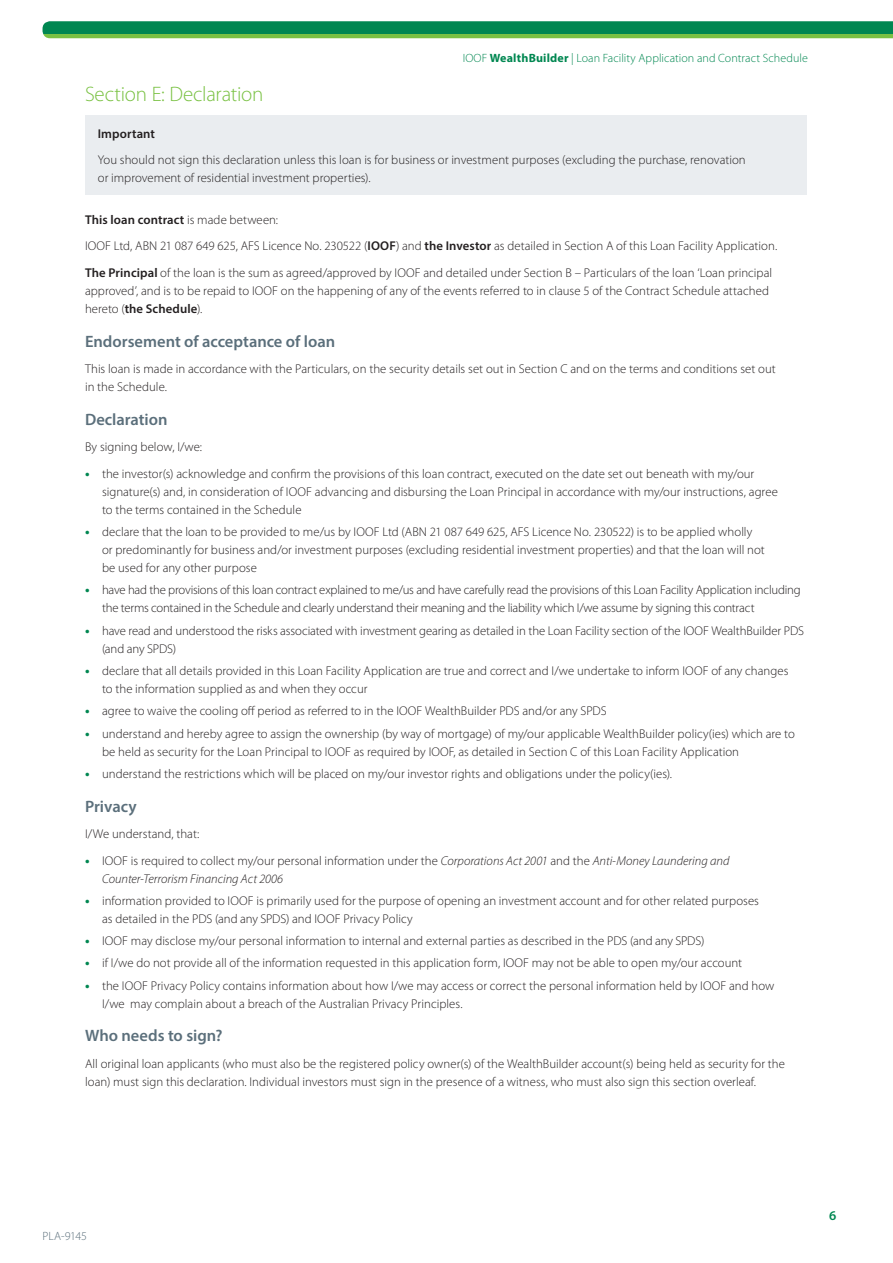
<style>
.page{position:relative;width:893px;height:1263px;background:#fff}
.page>*{position:absolute;margin:0;border:0;box-sizing:border-box;transform-origin:0 0}
.t1{font:300 21px "Myriad Pro";letter-spacing:-.01em;color:#79c142}
.t2{font:600 16.5px "Myriad Pro";color:#5b6f7b}
.t3{font:600 13.5px "Myriad Pro";color:#008751}
.t4{font:300 12.75px/18px "Myriad Pro";color:#231f20}
.t5{font:300 12.75px/18px "Myriad Pro";letter-spacing:-.02em;color:#231f20}
.t6{font:italic 300 12.75px/18px "Myriad Pro";color:#231f20}
.t7{font:600 12.75px "Myriad Pro";letter-spacing:.01em;color:#231f20}
.t8{font:300 12px "Myriad Pro";letter-spacing:.005em;color:#008751}
.t9{font:300 12px "Myriad Pro";letter-spacing:-.025em;color:#5b6f7b}
.s1{font-weight:700}
.s2{font-weight:600}
.s3{font-weight:700;font-size:13.5px;color:#008751}
.s4{font-weight:700;font-style:normal;font-size:13.5px;color:#008751}
.s5{font-style:normal}
</style>
<div class="page">
<svg style="left:43px;top:21px;width:850px;height:17px;background:#209650"></svg>
<div style="left:85px;top:115px;width:721px;height:80px;background:#eaedf0"></div>
<p class="t8" style="left:463px;top:51px;width:347px">IOOF <span class="s1">WealthBuilder</span> | Loan Facility Application and Contract Schedule</p>
<h1 class="t1" style="left:85px;top:81px;width:180px">Section E: Declaration</h1>
<p class="t7" style="left:98px;top:125px;width:59px">Important</p>
<p class="t4" style="left:98px;top:151px;width:649px">You should not sign this declaration unless this loan is for business or investment purposes (excluding the purchase, renovation or improvement of residential investment properties).</p>
<p class="t4" style="left:85px;top:206px;width:694px;line-height:26.5px"><span class="s2">This loan contract</span> is made between:<br>IOOF Ltd, ABN 21 087 649 625, AFS Licence No. 230522 (<span class="s2">IOOF</span>) and <span class="s2">the Investor</span> as detailed in Section A of this Loan Facility Application.<br><span class="s2">The Principal</span> of the loan is the sum as agreed/approved by IOOF and detailed under Section B – Particulars of the loan ‘Loan principal</p>
<p class="t4" style="left:85px;top:282px;width:685px">approved’, and is to be repaid to IOOF on the happening of any of the events referred to in clause 5 of the Contract Schedule attached hereto (<span class="s2">the Schedule</span>).</p>
<p class="t2" style="left:85px;top:331px;width:252px">Endorsement of acceptance of loan</p>
<p class="t4" style="left:85px;top:360px;width:692px">This loan is made in accordance with the Particulars, on the security details set out in Section C and on the terms and conditions set out in the Schedule.</p>
<p class="t2" style="left:85px;top:409px;width:84px">Declaration</p>
<p class="t4" style="left:85px;top:438px;width:119px">By signing below, I/we:</p>
<p class="t4" style="left:102px;top:465px;width:677px;text-indent:-17px"><span class="s3">•</span> the investor(s) acknowledge and confirm the provisions of this loan contract, executed on the date set out beneath with my/our signature(s) and, in consideration of IOOF advancing and disbursing the Loan Principal in accordance with my/our instructions, agree to the terms contained in the Schedule</p>
<p class="t4" style="left:102px;top:523px;width:664px;text-indent:-17px"><span class="s3">•</span> declare that the loan to be provided to me/us by IOOF Ltd (ABN 21 087 649 625, AFS Licence No. 230522) is to be applied wholly or predominantly for business and/or investment purposes (excluding residential investment properties) and that the loan will not be used for any other purpose</p>
<p class="t5" style="left:102px;top:581px;width:700px;text-indent:-17px"><span class="s3">•</span> have had the provisions of this loan contract explained to me/us and have carefully read the provisions of this Loan Facility Application including the terms contained in the Schedule and clearly understand their meaning and the liability which I/we assume by signing this contract</p>
<p class="t4" style="left:102px;top:621px;width:703px;text-indent:-17px"><span class="s3">•</span> have read and understood the risks associated with investment gearing as detailed in the Loan Facility section of the IOOF WealthBuilder PDS (and any SPDS)</p>
<p class="t4" style="left:102px;top:662px;width:688px;text-indent:-17px"><span class="s3">•</span> declare that all details provided in this Loan Facility Application are true and correct and I/we undertake to inform IOOF of any changes to the information supplied as and when they occur</p>
<p class="t4" style="left:85px;top:702px;width:523px"><span class="s3">•</span> agree to waive the cooling off period as referred to in the IOOF WealthBuilder PDS and/or any SPDS</p>
<p class="t4" style="left:102px;top:724px;width:694px;text-indent:-17px"><span class="s3">•</span> understand and hereby agree to assign the ownership (by way of mortgage) of my/our applicable WealthBuilder policy(ies) which are to be held as security for the Loan Principal to IOOF as required by IOOF, as detailed in Section C of this Loan Facility Application</p>
<p class="t4" style="left:85px;top:764px;width:588px"><span class="s3">•</span> understand the restrictions which will be placed on my/our investor rights and obligations under the policy(ies).</p>
<p class="t2" style="left:85px;top:795px;width:53px">Privacy</p>
<p class="t4" style="left:85px;top:825px;width:116px">I/We understand, that:</p>
<p class="t6" style="left:102px;top:851px;width:629px;text-indent:-17px"><span class="s4">•</span> <span class="s5">IOOF is required to collect my/our personal information under the</span> Corporations Act 2001 <span class="s5">and the</span> Anti-Money Laundering and<br>Counter-Terrorism Financing Act 2006</p>
<p class="t4" style="left:102px;top:891px;width:658px;text-indent:-17px"><span class="s3">•</span> information provided to IOOF is primarily used for the purpose of opening an investment account and for other related purposes as detailed in the PDS (and any SPDS) and IOOF Privacy Policy</p>
<p class="t4" style="left:85px;top:932px;width:621px"><span class="s3">•</span> IOOF may disclose my/our personal information to internal and external parties as described in the PDS (and any SPDS)</p>
<p class="t4" style="left:85px;top:954px;width:659px"><span class="s3">•</span> if I/we do not provide all of the information requested in this application form, IOOF may not be able to open my/our account</p>
<p class="t4" style="left:102px;top:976px;width:674px;text-indent:-17px"><span class="s3">•</span> the IOOF Privacy Policy contains information about how I/we may access or correct the personal information held by IOOF and how<br>I/we may complain about a breach of the Australian Privacy Principles.</p>
<p class="t2" style="left:85px;top:1025px;width:139px">Who needs to sign?</p>
<p class="t4" style="left:85px;top:1054px;width:701px">All original loan applicants (who must also be the registered policy owner(s) of the WealthBuilder account(s) being held as security for the loan) must sign this declaration. Individual investors must sign in the presence of a witness, who must also sign this section overleaf.</p>
<p class="t9" style="left:43px;top:1229px;width:46px">PLA-9145</p>
<p class="t3" style="left:829px;top:1207px;width:9px">6</p>
</div>
